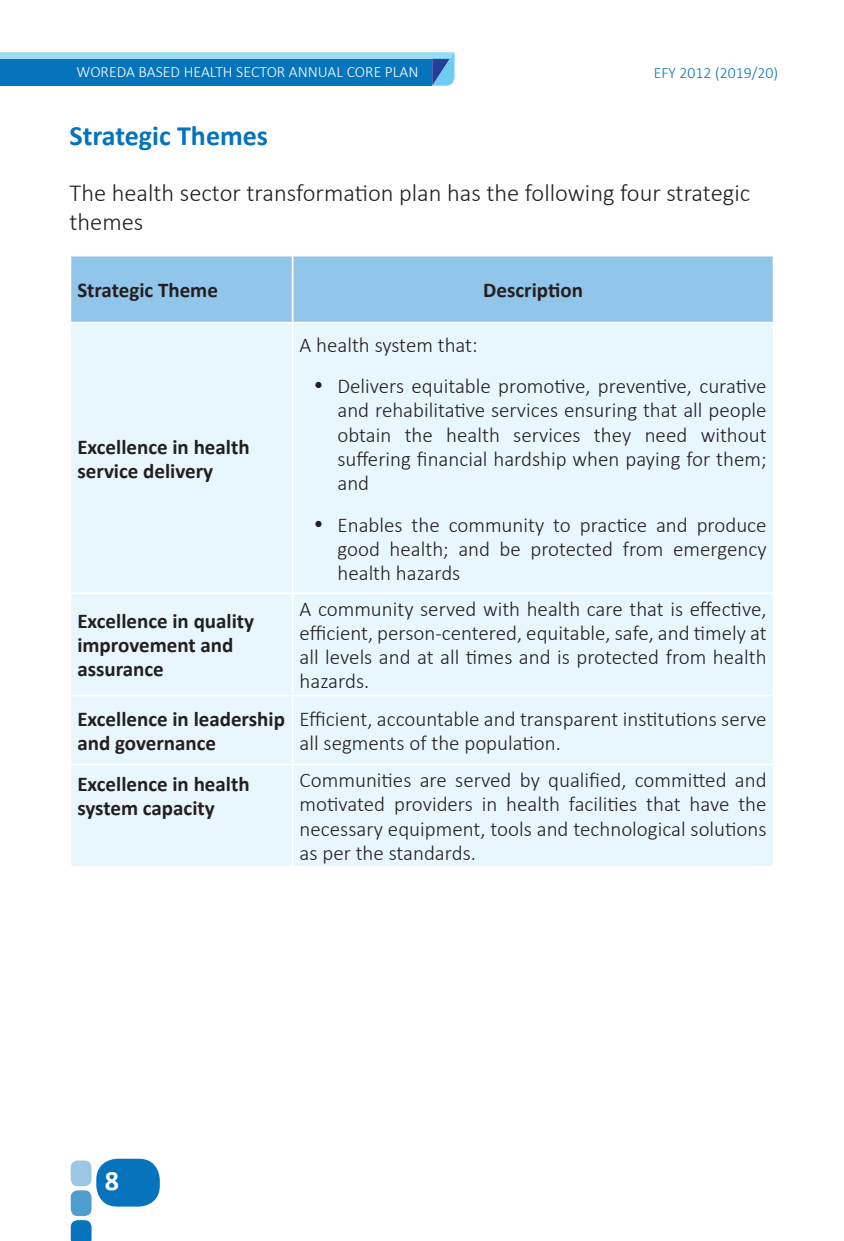
<style>
.page{position:relative;width:844px;height:1241px;background:#fff}
.page>*{position:absolute;margin:0;border:0;box-sizing:border-box;transform-origin:0 0}
.t1{font:700 28px "Calibri";color:#0574bc}
.t2{font:700 28px "Calibri";color:#fff}
.t3{font:300 24.5px/29.4px "Calibri";color:#231f20}
.t4{font:300 21px/24.2px "Calibri";color:#231f20;text-align:justify}
.t5{font:700 21px/24.2px "Calibri";color:#231f20}
.t6{font:300 15.75px "Calibri";color:#fff}
.t7{font:300 15.75px "Calibri";color:#0574bc}
</style>
<div class="page">
<svg style="left:0;top:52px;width:454px;height:34px;background:#278ac8"></svg>
<svg style="left:71px;top:1220px;width:20px;height:20px"></svg>
<div style="left:71px;top:1190px;width:20px;height:25px;background:#509dd0;border-radius:7px"></div>
<div style="left:71px;top:1160px;width:20px;height:25px;background:#9bc7e4;border-radius:7px"></div>
<div style="left:96px;top:1158px;width:64px;height:48px;background:#0574bc;border-radius:21px"></div>
<div style="left:71px;top:256px;width:701px;height:66px;background:#92c5ea"></div>
<div style="left:71px;top:323px;width:701px;height:542px;background:#e8f6fd"></div>
<hr style="left:292px;top:256px;width:1px;height:66px;background:#fff">
<hr style="left:292px;top:323px;width:1px;height:269px;background:#fff">
<hr style="left:69px;top:592px;width:223px;height:2px;background:#fff">
<hr style="left:292px;top:592px;width:482px;height:2px;background:#fff">
<hr style="left:292px;top:594px;width:1px;height:100px;background:#fff">
<hr style="left:69px;top:694px;width:223px;height:2px;background:#fff">
<hr style="left:292px;top:694px;width:482px;height:2px;background:#fff">
<hr style="left:292px;top:696px;width:1px;height:67px;background:#fff">
<hr style="left:69px;top:763px;width:223px;height:2px;background:#fff">
<hr style="left:292px;top:763px;width:482px;height:2px;background:#fff">
<hr style="left:292px;top:765px;width:1px;height:100px;background:#fff">
<p class="t6" style="left:77px;top:62px;width:343px">WOREDA BASED HEALTH SECTOR ANNUAL CORE PLAN</p>
<p class="t7" style="left:653px;top:63px;width:126px">EFY 2012 (2019/20)</p>
<h1 class="t1" style="left:69px;top:118px;width:200px">Strategic Themes</h1>
<p class="t3" style="left:69px;top:177px;width:682px">The health sector transformation plan has the following four strategic themes</p>
<p class="t5" style="left:77px;top:278px;width:142px">Strategic Theme</p>
<p class="t5" style="left:483px;top:278px;width:101px">Description</p>
<p class="t5" style="left:77px;top:434px;width:174px">Excellence in health service delivery</p>
<p class="t5" style="left:77px;top:609px;width:178px">Excellence in quality improvement and assurance</p>
<p class="t4" style="left:299px;top:331px;width:179px">A health system that:</p>
<p class="t4" style="left:337px;top:373px;width:430px;text-indent:-24px">• Delivers equitable promotive, preventive, curative and rehabilitative services ensuring that all people obtain the health services they need without suffering financial hardship when paying for them; and</p>
<p class="t4" style="left:337px;top:511px;width:430px;text-indent:-24px">• Enables the community to practice and produce good health; and be protected from emergency health hazards</p>
<p class="t4" style="left:299px;top:596px;width:468px">A community served with health care that is effective, efficient, person-centered, equitable, safe, and timely at all levels and at all times and is protected from health hazards.</p>
<p class="t5" style="left:77px;top:706px;width:209px">Excellence in leadership and governance</p>
<p class="t4" style="left:299px;top:705px;width:468px">Efficient, accountable and transparent institutions serve all segments of the population.</p>
<p class="t5" style="left:77px;top:771px;width:174px">Excellence in health system capacity</p>
<p class="t4" style="left:299px;top:767px;width:468px">Communities are served by qualified, committed and motivated providers in health facilities that have the necessary equipment, tools and technological solutions as per the standards.</p>
<h1 class="t2" style="left:105px;top:1162px;width:16px">8</h1>
</div>
